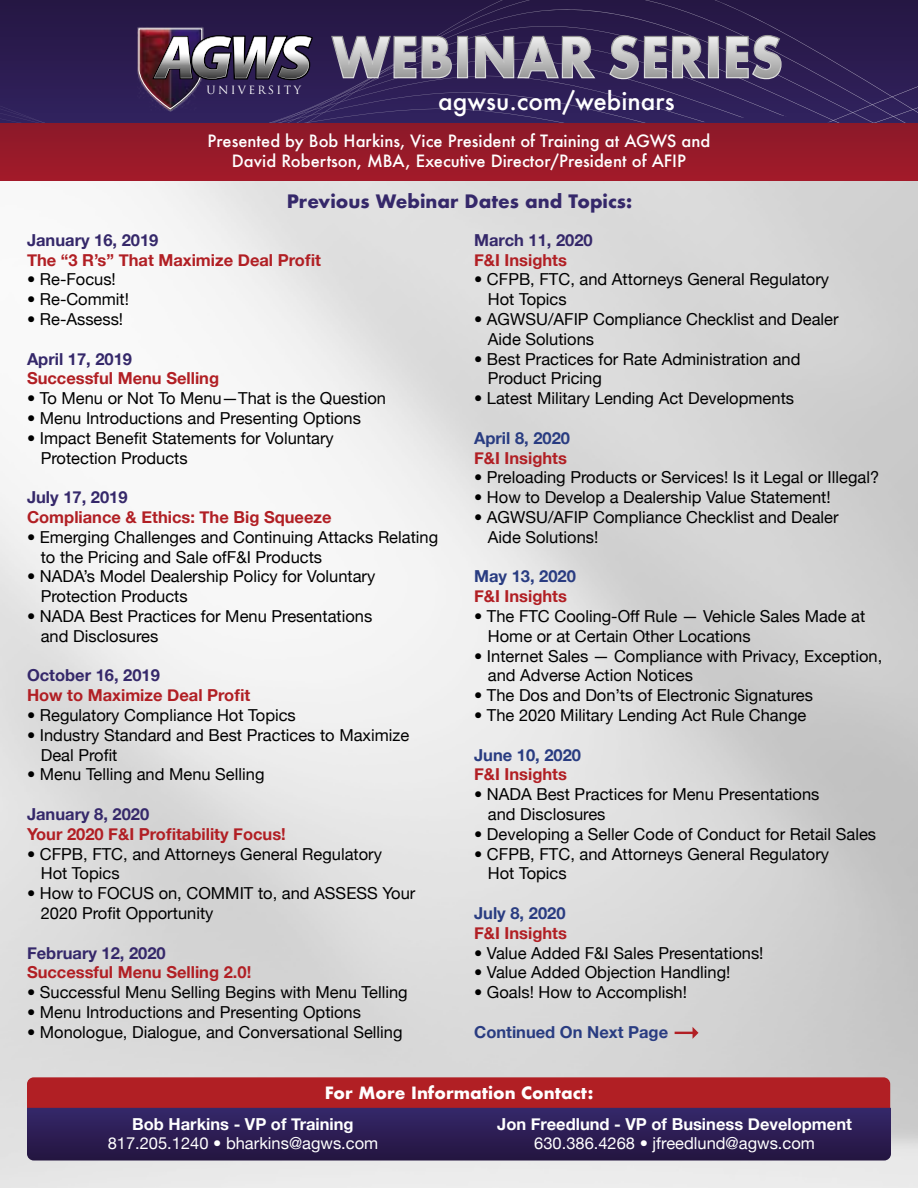
<style>
.page{position:relative;width:918px;height:1188px;background:#fff}
.page>*{position:absolute;margin:0;border:0;box-sizing:border-box;transform-origin:0 0}
.t1{font:500 24.3px "Futura";color:#fff}
.t2{font:700 18px "Futura";color:#35286a}
.t3{font:16.5px/19.8px "Helvetica Neue";color:#000}
.t4{font:700 16.5px "Helvetica Neue";color:#b11f24}
.t5{font:500 16.5px/19.8px "Futura";color:#fff;text-align:center}
.t6{font:700 16.5px "Helvetica Neue";color:#35286a}
.t7{font:16.5px "Helvetica Neue";color:#fff}
.t8{font:700 16.5px "Helvetica Neue";color:#293c81}
.t9{font:700 16.5px "Helvetica Neue";color:#fff}
.t10{font:700 16.5px "Futura";color:#fff}
.t11{font:11.1px "Trajan Pro";letter-spacing:.205em;color:#fff}
</style>
<div class="page">
<div style="left:27px;top:1077px;width:863px;height:48px;background:#b11f24;border-radius:7px"></div>
<svg style="left:0;top:0;width:918px;height:185px;background:#362657"></svg>
<svg style="left:27px;top:1108px;width:864px;height:53px;background:#2e1f55"></svg>
<div style="left:0;top:124px;width:918px;height:56px;background:#971a29"></div>
<img style="left:137px;top:27px;width:67px;height:84px">
<svg style="left:138px;top:28px;width:176px;height:82px;background:#5c4c68"></svg>
<svg style="left:330px;top:34px;width:452px;height:46px;background:#827c91"></svg>
<svg style="left:675px;top:1027px;width:24px;height:12px"></svg>
<p class="t11" style="left:207px;top:83px;width:96px">UNIVERSITY</p>
<p class="t5" style="left:208px;top:131px;width:504px">Presented by Bob Harkins, Vice President of Training at AGWS and<br>David Robertson, MBA, Executive Director/President of AFIP</p>
<p class="t2" style="left:287px;top:188px;width:347px">Previous Webinar Dates and Topics:</p>
<h1 class="t1" style="left:438px;top:84px;width:238px">agwsu.com/webinars</h1>
<p class="t6" style="left:27px;top:230px;width:133px">January 16, 2019</p>
<p class="t4" style="left:27px;top:250px;width:295px">The “3 R’s” That Maximize Deal Profit</p>
<p class="t3" style="left:27px;top:269px;width:90px">• Re-Focus!</p>
<p class="t3" style="left:27px;top:289px;width:104px">• Re-Commit!</p>
<p class="t3" style="left:27px;top:309px;width:98px">• Re-Assess!</p>
<p class="t6" style="left:27px;top:349px;width:107px">April 17, 2019</p>
<p class="t4" style="left:27px;top:368px;width:194px">Successful Menu Selling</p>
<p class="t3" style="left:27px;top:388px;width:361px">• To Menu or Not To Menu—That is the Question</p>
<p class="t3" style="left:27px;top:408px;width:336px">• Menu Introductions and Presenting Options</p>
<p class="t3" style="left:41px;top:428px;width:295px;text-indent:-14px">• Impact Benefit Statements for Voluntary<br>Protection Products</p>
<p class="t6" style="left:27px;top:487px;width:102px">July 17, 2019</p>
<p class="t4" style="left:27px;top:507px;width:306px">Compliance &amp; Ethics: The Big Squeeze</p>
<p class="t3" style="left:41px;top:527px;width:399px;text-indent:-14px">• Emerging Challenges and Continuing Attacks Relating to the Pricing and Sale ofF&amp;I Products</p>
<p class="t3" style="left:41px;top:566px;width:336px;text-indent:-14px">• NADA’s Model Dealership Policy for Voluntary<br>Protection Products</p>
<p class="t3" style="left:41px;top:606px;width:333px;text-indent:-14px">• NADA Best Practices for Menu Presentations and Disclosures</p>
<p class="t6" style="left:27px;top:665px;width:134px">October 16, 2019</p>
<p class="t4" style="left:27px;top:685px;width:225px">How to Maximize Deal Profit</p>
<p class="t3" style="left:27px;top:705px;width:270px">• Regulatory Compliance Hot Topics</p>
<p class="t3" style="left:41px;top:725px;width:370px;text-indent:-14px">• Industry Standard and Best Practices to Maximize<br>Deal Profit</p>
<p class="t3" style="left:27px;top:764px;width:239px">• Menu Telling and Menu Selling</p>
<p class="t6" style="left:27px;top:804px;width:124px">January 8, 2020</p>
<p class="t4" style="left:27px;top:824px;width:260px">Your 2020 F&amp;I Profitability Focus!</p>
<p class="t3" style="left:41px;top:844px;width:343px;text-indent:-14px">• CFPB, FTC, and Attorneys General Regulatory<br>Hot Topics</p>
<p class="t3" style="left:41px;top:883px;width:376px;text-indent:-14px">• How to FOCUS on, COMMIT to, and ASSESS Your<br>2020 Profit Opportunity</p>
<p class="t6" style="left:27px;top:943px;width:140px">February 12, 2020</p>
<p class="t4" style="left:27px;top:962px;width:226px">Successful Menu Selling 2.0!</p>
<p class="t3" style="left:27px;top:982px;width:382px">• Successful Menu Selling Begins with Menu Telling</p>
<p class="t3" style="left:27px;top:1002px;width:336px">• Menu Introductions and Presenting Options</p>
<p class="t3" style="left:27px;top:1022px;width:377px">• Monologue, Dialogue, and Conversational Selling</p>
<p class="t6" style="left:474px;top:230px;width:120px">March 11, 2020</p>
<p class="t4" style="left:474px;top:250px;width:94px">F&amp;I Insights</p>
<p class="t3" style="left:488px;top:269px;width:343px;text-indent:-14px">• CFPB, FTC, and Attorneys General Regulatory<br>Hot Topics</p>
<p class="t3" style="left:488px;top:309px;width:352px;text-indent:-14px">• AGWSU/AFIP Compliance Checklist and Dealer<br>Aide Solutions</p>
<p class="t3" style="left:488px;top:349px;width:314px;text-indent:-14px">• Best Practices for Rate Administration and<br>Product Pricing</p>
<p class="t3" style="left:474px;top:388px;width:322px">• Latest Military Lending Act Developments</p>
<p class="t8" style="left:474px;top:428px;width:97px">April 8, 2020</p>
<p class="t4" style="left:474px;top:448px;width:94px">F&amp;I Insights</p>
<p class="t3" style="left:474px;top:467px;width:407px">• Preloading Products or Services! Is it Legal or Illegal?</p>
<p class="t3" style="left:474px;top:487px;width:358px">• How to Develop a Dealership Value Statement!</p>
<p class="t3" style="left:488px;top:507px;width:352px;text-indent:-14px">• AGWSU/AFIP Compliance Checklist and Dealer<br>Aide Solutions!</p>
<p class="t8" style="left:474px;top:566px;width:103px">May 13, 2020</p>
<p class="t4" style="left:474px;top:586px;width:94px">F&amp;I Insights</p>
<p class="t3" style="left:488px;top:606px;width:379px;text-indent:-14px">• The FTC Cooling-Off Rule — Vehicle Sales Made at<br>Home or at Certain Other Locations</p>
<p class="t3" style="left:488px;top:646px;width:396px;text-indent:-14px">• Internet Sales — Compliance with Privacy, Exception, and Adverse Action Notices</p>
<p class="t3" style="left:474px;top:685px;width:340px">• The Dos and Don’ts of Electronic Signatures</p>
<p class="t3" style="left:474px;top:705px;width:334px">• The 2020 Military Lending Act Rule Change</p>
<p class="t8" style="left:474px;top:745px;width:109px">June 10, 2020</p>
<p class="t4" style="left:474px;top:764px;width:94px">F&amp;I Insights</p>
<p class="t3" style="left:488px;top:784px;width:333px;text-indent:-14px">• NADA Best Practices for Menu Presentations and Disclosures</p>
<p class="t3" style="left:474px;top:824px;width:404px">• Developing a Seller Code of Conduct for Retail Sales</p>
<p class="t3" style="left:488px;top:844px;width:343px;text-indent:-14px">• CFPB, FTC, and Attorneys General Regulatory<br>Hot Topics</p>
<p class="t8" style="left:474px;top:903px;width:93px">July 8, 2020</p>
<p class="t4" style="left:474px;top:923px;width:94px">F&amp;I Insights</p>
<p class="t3" style="left:474px;top:943px;width:291px">• Value Added F&amp;I Sales Presentations!</p>
<p class="t3" style="left:474px;top:962px;width:258px">• Value Added Objection Handling!</p>
<p class="t3" style="left:474px;top:982px;width:214px">• Goals! How to Accomplish!</p>
<p class="t8" style="left:474px;top:1022px;width:196px">Continued On Next Page</p>
<p class="t10" style="left:325px;top:1081px;width:270px">For More Information Contact:</p>
<p class="t9" style="left:132px;top:1113px;width:223px">Bob Harkins - VP of Training</p>
<p class="t7" style="left:108px;top:1134px;width:272px">817.205.1240 • bharkins@agws.com</p>
<p class="t9" style="left:497px;top:1113px;width:356px">Jon Freedlund - VP of Business Development</p>
<p class="t7" style="left:534px;top:1134px;width:282px">630.386.4268 • jfreedlund@agws.com</p>
</div>
